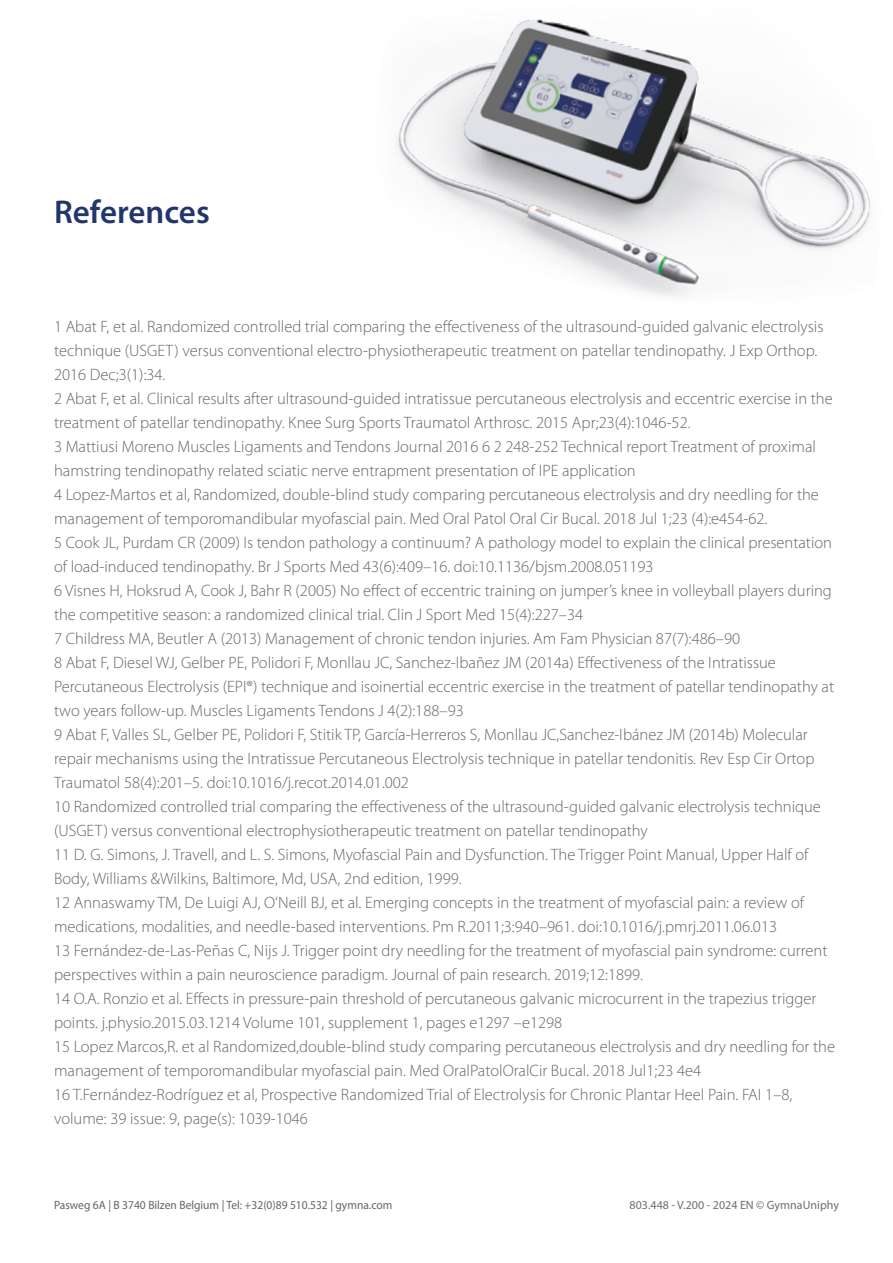
<style>
.page{position:relative;width:893px;height:1263px;background:#fff}
.page>*{position:absolute;margin:0;border:0;box-sizing:border-box;transform-origin:0 0}
.t1{font:600 33px "Myriad Pro";color:#22366d}
.t2{font:300 16.5px/24px "Myriad Pro";color:#636569}
.t3{font:12px "Myriad Pro";color:#636569;scale:.96 1}
.t4{font:12px "Myriad Pro";color:#6d6e71}
</style>
<div class="page">
<img style="left:397px;top:19px;width:474px;height:277px">
<h1 class="t1" style="left:54px;top:191px;width:157px">References</h1>
<p class="t2" style="left:54px;top:314px;width:782px">1 Abat F, et al. Randomized controlled trial comparing the effectiveness of the ultrasound-guided galvanic electrolysis technique (USGET) versus conventional electro-physiotherapeutic treatment on patellar tendinopathy. J Exp Orthop.<br>2016 Dec;3(1):34.<br>2 Abat F, et al. Clinical results after ultrasound-guided intratissue percutaneous electrolysis and eccentric exercise in the treatment of patellar tendinopathy. Knee Surg Sports Traumatol Arthrosc. 2015 Apr;23(4):1046-52.<br>3 Mattiusi Moreno Muscles Ligaments and Tendons Journal 2016 6 2 248-252 Technical report Treatment of proximal hamstring tendinopathy related sciatic nerve entrapment presentation of IPE application<br>4 Lopez-Martos et al, Randomized, double-blind study comparing percutaneous electrolysis and dry needling for the management of temporomandibular myofascial pain. Med Oral Patol Oral Cir Bucal. 2018 Jul 1;23 (4):e454-62.<br>5 Cook JL, Purdam CR (2009) Is tendon pathology a continuum? A pathology model to explain the clinical presentation of load-induced tendinopathy. Br J Sports Med 43(6):409–16. doi:10.1136/bjsm.2008.051193<br>6 Visnes H, Hoksrud A, Cook J, Bahr R (2005) No effect of eccentric training on jumper’s knee in volleyball players during the competitive season: a randomized clinical trial. Clin J Sport Med 15(4):227–34<br>7 Childress MA, Beutler A (2013) Management of chronic tendon injuries. Am Fam Physician 87(7):486–90<br>8 Abat F, Diesel WJ, Gelber PE, Polidori F, Monllau JC, Sanchez-Ibañez JM (2014a) Effectiveness of the Intratissue Percutaneous Electrolysis (EPI®) technique and isoinertial eccentric exercise in the treatment of patellar tendinopathy at two years follow-up. Muscles Ligaments Tendons J 4(2):188–93<br>9 Abat F, Valles SL, Gelber PE, Polidori F, Stitik TP, García-Herreros S, Monllau JC,Sanchez-Ibánez JM (2014b) Molecular repair mechanisms using the Intratissue Percutaneous Electrolysis technique in patellar tendonitis. Rev Esp Cir Ortop Traumatol 58(4):201–5. doi:10.1016/j.recot.2014.01.002<br>10 Randomized controlled trial comparing the effectiveness of the ultrasound-guided galvanic electrolysis technique (USGET) versus conventional electrophysiotherapeutic treatment on patellar tendinopathy<br>11 D. G. Simons, J. Travell, and L. S. Simons, Myofascial Pain and Dysfunction. The Trigger Point Manual, Upper Half of Body, Williams &amp;Wilkins, Baltimore, Md, USA, 2nd edition, 1999.<br>12 Annaswamy TM, De Luigi AJ, O‘Neill BJ, et al. Emerging concepts in the treatment of myofascial pain: a review of medications, modalities, and needle-based interventions. Pm R.2011;3:940–961. doi:10.1016/j.pmrj.2011.06.013<br>13 Fernández-de-Las-Peñas C, Nijs J. Trigger point dry needling for the treatment of myofascial pain syndrome: current perspectives within a pain neuroscience paradigm. Journal of pain research. 2019;12:1899.<br>14 O.A. Ronzio et al. Effects in pressure-pain threshold of percutaneous galvanic microcurrent in the trapezius trigger points. j.physio.2015.03.1214 Volume 101, supplement 1, pages e1297 –e1298<br>15 Lopez Marcos,R. et al Randomized,double-blind study comparing percutaneous electrolysis and dry needling for the management of temporomandibular myofascial pain. Med OralPatolOralCir Bucal. 2018 Jul1;23 4e4<br>16 T.Fernández-Rodríguez et al, Prospective Randomized Trial of Electrolysis for Chronic Plantar Heel Pain. FAI 1–8, volume: 39 issue: 9, page(s): 1039-1046</p>
<p class="t3" style="left:54px;top:1197px;width:354px">Pasweg 6A | B 3740 Bilzen Belgium | Tel: +32(0)89 510.532 | gymna.com</p>
<p class="t4" style="left:630px;top:1197px;width:211px">803.448 - V.200 - 2024 EN © GymnaUniphy</p>
</div>
